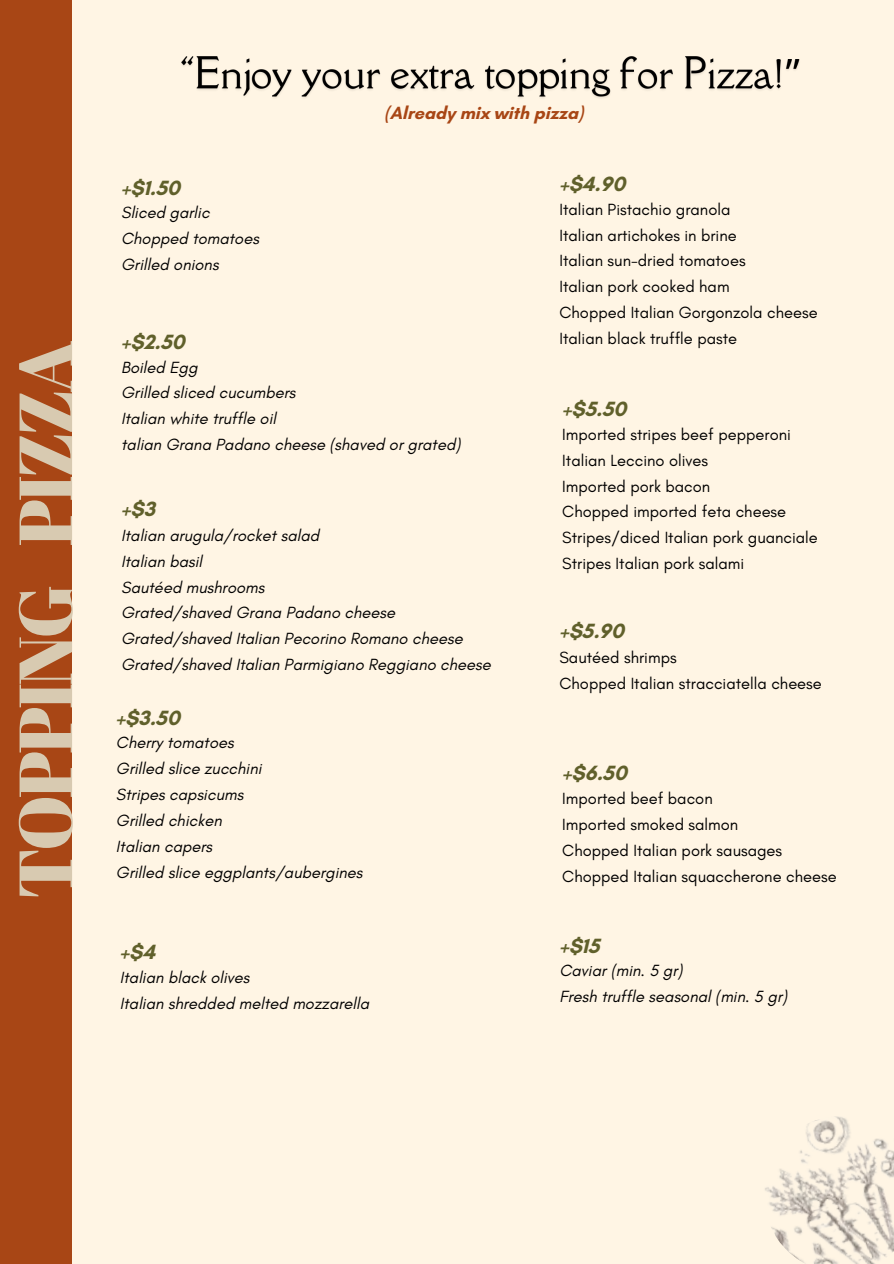
<style>
.page{position:relative;width:894px;height:1264px;background:#fff}
.page>*{position:absolute;margin:0;border:0;box-sizing:border-box;transform-origin:0 0}
.t1{font:75px "Abril Fatface";letter-spacing:-.04em;color:#d8cab1}
.t2{font:700 21px "Glacial Indifference";color:#60602b}
.t3{font:700 18px "Glacial Indifference";color:#a84615}
.t4{font:italic 16.5px "Glacial Indifference";color:#000}
.t5{font:16.5px "Glacial Indifference";color:#000}
</style>
<div class="page">
<div style="left:0;top:0;width:893px;height:1263px;background:#fff5e4"></div>
<img style="left:765px;top:1116px;width:128px;height:147px">
<div style="left:0;top:0;width:71px;height:1263px;background:#a84615"></div>
<img style="left:181px;top:56px;width:619px;height:42px">
<h1 class="t1" style="left:-7px;top:899px;width:560px;rotate:-90deg">TOPPING PIZZA</h1>
<h4 class="t3" style="left:384px;top:102px;width:200px">(Already mix with pizza)</h4>
<h3 class="t2" style="left:121px;top:175px;width:60px">+$1.50</h3>
<p class="t4" style="left:121px;top:202px;width:90px">Sliced garlic</p>
<p class="t4" style="left:121px;top:228px;width:139px">Chopped tomatoes</p>
<p class="t4" style="left:121px;top:254px;width:99px">Grilled onions</p>
<h3 class="t2" style="left:121px;top:329px;width:65px">+$2.50</h3>
<p class="t4" style="left:121px;top:357px;width:78px">Boiled Egg</p>
<p class="t4" style="left:121px;top:383px;width:176px">Grilled sliced cucumbers</p>
<p class="t4" style="left:121px;top:408px;width:156px">Italian white truffle oil</p>
<p class="t4" style="left:121px;top:434px;width:341px">talian Grana Padano cheese (shaved or grated)</p>
<h3 class="t2" style="left:121px;top:496px;width:35px">+$3</h3>
<p class="t4" style="left:121px;top:525px;width:199px">Italian arugula/rocket salad</p>
<p class="t4" style="left:121px;top:551px;width:82px">Italian basil</p>
<p class="t4" style="left:121px;top:577px;width:145px">Sautéed mushrooms</p>
<p class="t4" style="left:121px;top:602px;width:275px">Grated/shaved Grana Padano cheese</p>
<p class="t4" style="left:121px;top:628px;width:343px">Grated/shaved Italian Pecorino Romano cheese</p>
<p class="t4" style="left:121px;top:654px;width:371px">Grated/shaved Italian Parmigiano Reggiano cheese</p>
<h3 class="t2" style="left:116px;top:704px;width:66px">+$3.50</h3>
<p class="t4" style="left:116px;top:732px;width:119px">Cherry tomatoes</p>
<p class="t4" style="left:116px;top:758px;width:147px">Grilled slice zucchini</p>
<p class="t4" style="left:116px;top:784px;width:129px">Stripes capsicums</p>
<p class="t4" style="left:116px;top:810px;width:107px">Grilled chicken</p>
<p class="t4" style="left:116px;top:836px;width:98px">Italian capers</p>
<p class="t4" style="left:116px;top:861px;width:248px">Grilled slice eggplants/aubergines</p>
<h3 class="t2" style="left:120px;top:939px;width:37px">+$4</h3>
<p class="t4" style="left:120px;top:967px;width:131px">Italian black olives</p>
<p class="t4" style="left:120px;top:993px;width:251px">Italian shredded melted mozzarella</p>
<p class="t2" style="left:559px;top:171px;width:67px">+$4.90</p>
<p class="t5" style="left:559px;top:199px;width:172px">Italian Pistachio granola</p>
<p class="t5" style="left:559px;top:225px;width:179px">Italian artichokes in brine</p>
<p class="t5" style="left:559px;top:251px;width:187px">Italian sun-dried tomatoes</p>
<h3 class="t5" style="left:559px;top:277px;width:171px">Italian pork cooked ham</h3>
<p class="t5" style="left:559px;top:302px;width:260px">Chopped Italian Gorgonzola cheese</p>
<p class="t5" style="left:559px;top:328px;width:179px">Italian black truffle paste</p>
<p class="t2" style="left:562px;top:396px;width:66px">+$5.50</p>
<p class="t5" style="left:562px;top:424px;width:230px">Imported stripes beef pepperoni</p>
<p class="t5" style="left:562px;top:450px;width:147px">Italian Leccino olives</p>
<p class="t5" style="left:562px;top:476px;width:149px">Imported pork bacon</p>
<h3 class="t5" style="left:562px;top:502px;width:225px">Chopped imported feta cheese</h3>
<p class="t5" style="left:562px;top:527px;width:257px">Stripes/diced Italian pork guanciale</p>
<p class="t5" style="left:562px;top:553px;width:183px">Stripes Italian pork salami</p>
<h3 class="t2" style="left:559px;top:618px;width:66px">+$5.90</h3>
<p class="t5" style="left:559px;top:647px;width:119px">Sautéed shrimps</p>
<p class="t5" style="left:559px;top:673px;width:264px">Chopped Italian stracciatella cheese</p>
<p class="t2" style="left:562px;top:760px;width:66px">+$6.50</p>
<p class="t5" style="left:562px;top:788px;width:152px">Imported beef bacon</p>
<h3 class="t5" style="left:562px;top:814px;width:177px">Imported smoked salmon</h3>
<p class="t5" style="left:562px;top:840px;width:221px">Chopped Italian pork sausages</p>
<p class="t5" style="left:562px;top:866px;width:276px">Chopped Italian squaccherone cheese</p>
<h3 class="t2" style="left:559px;top:932px;width:42px">+$15</h3>
<p class="t4" style="left:559px;top:960px;width:125px">Caviar (min. 5 gr)</p>
<p class="t4" style="left:559px;top:986px;width:229px">Fresh truffle seasonal (min. 5 gr)</p>
</div>
